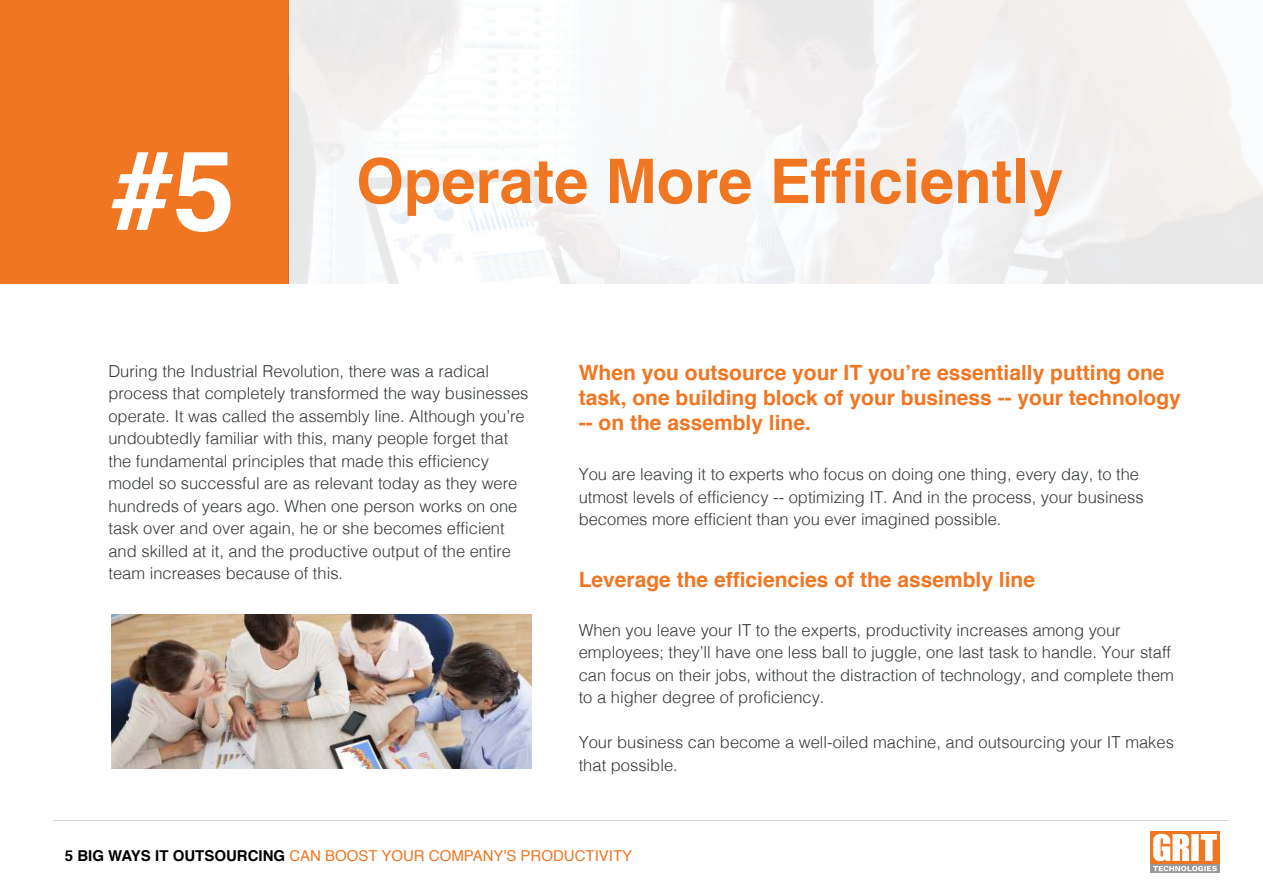
<style>
.page{position:relative;width:1263px;height:893px;background:#fff}
.page>*{position:absolute;margin:0;border:0;box-sizing:border-box;transform-origin:0 0}
.t1{font:700 61.5px "Helvetica";color:#f07622}
.t2{font:700 21px/25.2px "Helvetica";color:#f07622}
.t3{font:300 16.5px/22.5px "Helvetica";color:#343838}
.t4{font:15px "Helvetica";color:#f07622}
.s1{font-size:111px;color:#fff}
.s2{font-weight:700;color:#000}
</style>
<div class="page">
<hr style="left:53px;top:820px;width:1175px;height:1px;background:#d0d2d3">
<div style="left:0;top:0;width:288px;height:284px;background:#f07622"></div>
<img style="left:288px;top:0;width:975px;height:284px">
<img style="left:111px;top:614px;width:421px;height:155px">
<img style="left:1150px;top:831px;width:69px;height:41px">
<h1 class="t1" style="left:111px;top:132px;width:953px"><span class="s1">#5</span> Operate More Efficiently</h1>
<p class="t3" style="left:108px;top:358px;width:421px">During the Industrial Revolution, there was a radical process that completely transformed the way businesses operate. It was called the assembly line. Although you’re undoubtedly familiar with this, many people forget that the fundamental principles that made this efficiency model so successful are as relevant today as they were hundreds of years ago. When one person works on one task over and over again, he or she becomes efficient and skilled at it, and the productive output of the entire team increases because of this.</p>
<p class="t2" style="left:579px;top:360px;width:604px">When you outsource your IT you’re essentially putting one task, one building block of your business -- your technology -- on the assembly line.</p>
<p class="t3" style="left:579px;top:462px;width:566px">You are leaving it to experts who focus on doing one thing, every day, to the utmost levels of efficiency -- optimizing IT. And in the process, your business becomes more efficient than you ever imagined possible.</p>
<p class="t2" style="left:579px;top:568px;width:458px">Leverage the efficiencies of the assembly line</p>
<p class="t3" style="left:579px;top:618px;width:597px">When you leave your IT to the experts, productivity increases among your employees; they’ll have one less ball to juggle, one last task to handle. Your staff can focus on their jobs, without the distraction of technology, and complete them to a higher degree of proficiency.</p>
<p class="t3" style="left:579px;top:730px;width:597px">Your business can become a well-oiled machine, and outsourcing your IT makes that possible.</p>
<p class="t4" style="left:65px;top:844px;width:569px"><span class="s2">5 BIG WAYS IT OUTSOURCING</span> CAN BOOST YOUR COMPANY'S PRODUCTIVITY</p>
</div>
